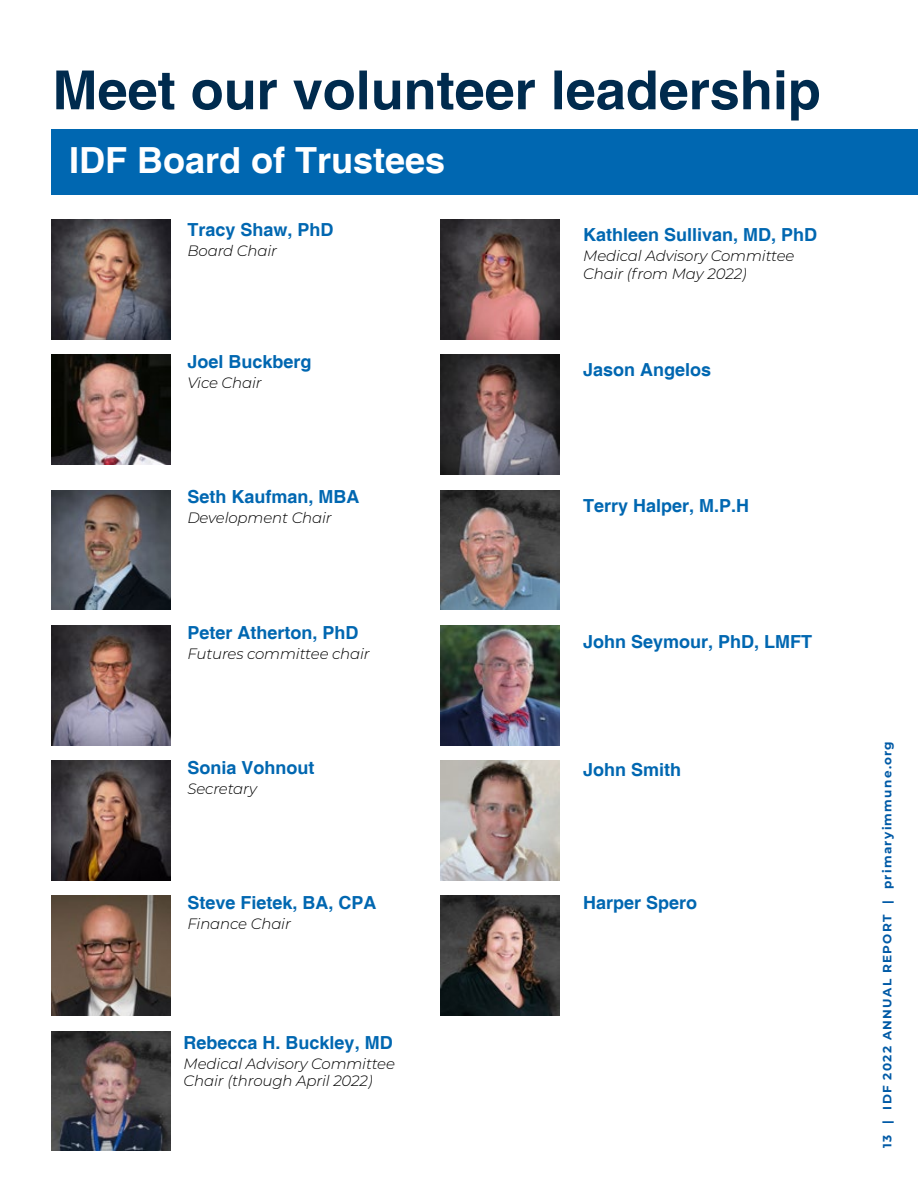
<style>
.page{position:relative;width:918px;height:1188px;background:#fff}
.page>*{position:absolute;margin:0;border:0;box-sizing:border-box;transform-origin:0 0}
.t1{font:700 54px "Helvetica";color:#002b4e}
.t2{font:700 36px "Helvetica";color:#fff}
.t3{font:700 18px "Helvetica";color:#0067b1}
.t4{font:italic 300 15px/17.2px "Montserrat";letter-spacing:-.01em;color:#000}
.t5{font:700 12px "Montserrat";letter-spacing:.11em;color:#005aa6}
</style>
<div class="page">
<div style="left:52px;top:129px;width:866px;height:66px;background:#0067b1"></div>
<img style="left:52px;top:220px;width:119px;height:119px">
<img style="left:52px;top:355px;width:119px;height:109px">
<img style="left:52px;top:490px;width:119px;height:120px">
<img style="left:52px;top:625px;width:119px;height:120px">
<img style="left:52px;top:761px;width:119px;height:119px">
<img style="left:52px;top:896px;width:119px;height:120px">
<img style="left:441px;top:220px;width:119px;height:119px">
<img style="left:441px;top:355px;width:119px;height:119px">
<img style="left:441px;top:490px;width:119px;height:120px">
<img style="left:441px;top:761px;width:119px;height:119px">
<img style="left:441px;top:896px;width:119px;height:120px">
<img style="left:52px;top:1031px;width:119px;height:120px">
<img style="left:441px;top:625px;width:119px;height:120px">
<h1 class="t1" style="left:53px;top:57px;width:770px">Meet our volunteer leadership</h1>
<h2 class="t2" style="left:69px;top:138px;width:378px">IDF Board of Trustees</h2>
<p class="t3" style="left:187px;top:219px;width:148px">Tracy Shaw, PhD</p>
<p class="t4" style="left:187px;top:242px;width:91px">Board Chair</p>
<p class="t3" style="left:187px;top:351px;width:126px">Joel Buckberg</p>
<p class="t4" style="left:187px;top:374px;width:76px">Vice Chair</p>
<p class="t3" style="left:187px;top:486px;width:174px">Seth Kaufman, MBA</p>
<p class="t4" style="left:187px;top:509px;width:146px">Development Chair</p>
<p class="t3" style="left:187px;top:621px;width:173px">Peter Atherton, PhD</p>
<p class="t4" style="left:187px;top:644px;width:184px">Futures committee chair</p>
<p class="t3" style="left:187px;top:756px;width:129px">Sonia Vohnout</p>
<p class="t4" style="left:187px;top:779px;width:71px">Secretary</p>
<p class="t3" style="left:187px;top:892px;width:191px">Steve Fietek, BA, CPA</p>
<p class="t4" style="left:187px;top:915px;width:105px">Finance Chair</p>
<p class="t3" style="left:184px;top:1032px;width:211px">Rebecca H. Buckley, MD</p>
<p class="t4" style="left:184px;top:1055px;width:213px">Medical Advisory Committee<br>Chair (through April 2022)</p>
<p class="t3" style="left:583px;top:224px;width:236px">Kathleen Sullivan, MD, PhD</p>
<p class="t4" style="left:583px;top:246px;width:213px;line-height:18px">Medical Advisory Committee<br>Chair (from May 2022)</p>
<p class="t3" style="left:583px;top:359px;width:130px">Jason Angelos</p>
<p class="t3" style="left:583px;top:494px;width:168px">Terry Halper, M.P.H</p>
<p class="t3" style="left:583px;top:631px;width:231px">John Seymour, PhD, LMFT</p>
<p class="t3" style="left:583px;top:759px;width:100px">John Smith</p>
<p class="t3" style="left:583px;top:892px;width:116px">Harper Spero</p>
<p class="t5" style="left:879px;top:1148px;width:409px;rotate:-90deg">13 | IDF 2022 ANNUAL REPORT | primaryimmune.org</p>
</div>
